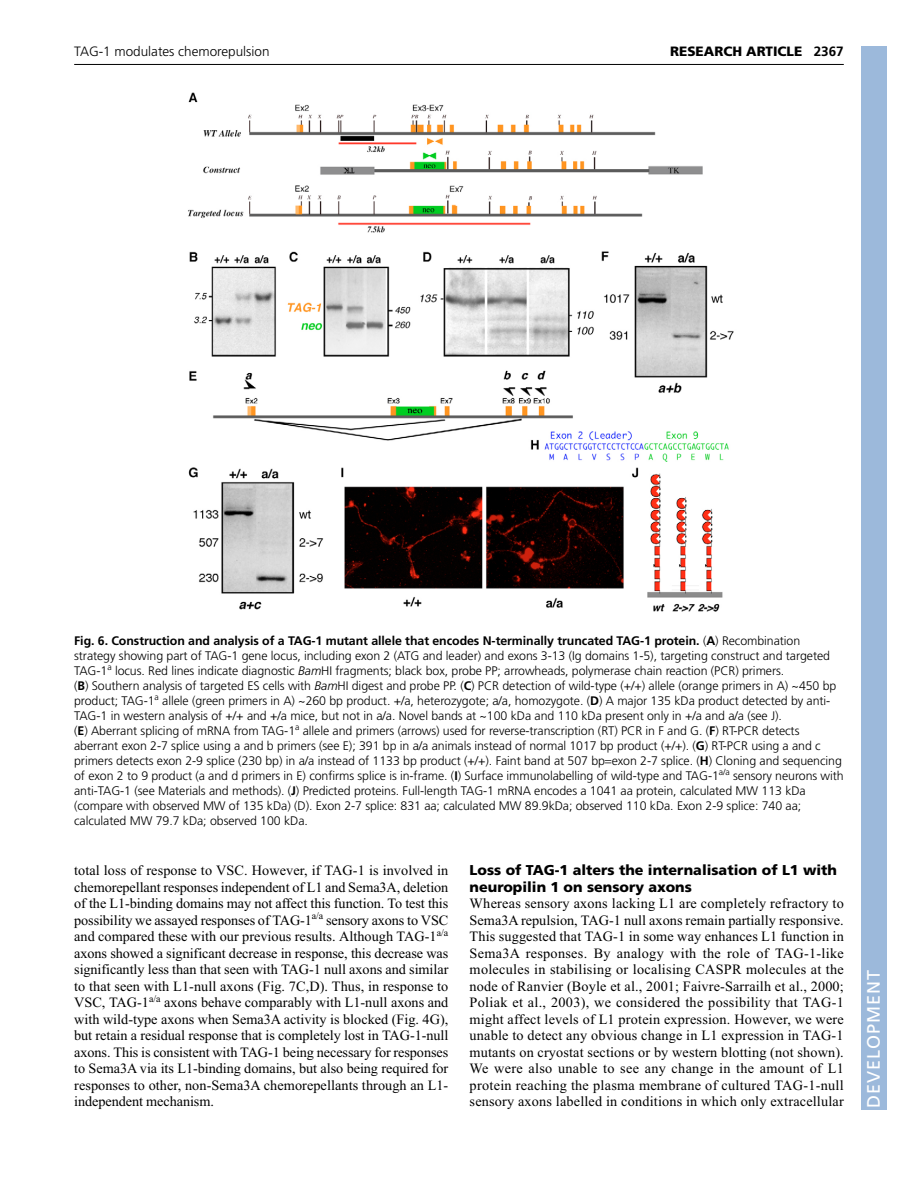
<style>
.page{position:relative;width:918px;height:1188px;background:#fff}
.page>*{position:absolute;margin:0;border:0;box-sizing:border-box;transform-origin:0 0}
.t1{font:18px "Frutiger LT Std";letter-spacing:.055em;color:#fff}
.t2{font:14.25px/16.5px "Times New Roman";letter-spacing:.01em;color:#000;text-align:justify}
.t3{font:900 14.25px/16.5px "Frutiger LT Std";color:#000}
.t4{font:300 13.5px "Frutiger LT Std";color:#000}
.t5{font:900 13.5px "Frutiger LT Std";color:#000}
.t6{font:300 12.3px/15px "Frutiger LT Std";letter-spacing:-.005em;color:#000}
.s1{font-weight:700}
.s2{font-style:italic}
</style>
<div class="page">
<hr style="left:74px;top:64px;width:770px;height:1px;background:#000">
<img style="left:188px;top:92px;width:546px;height:520px">
<div style="left:861px;top:46px;width:25px;height:1064px;background:#9cb9db"></div>
<p class="t4" style="left:74px;top:46px;width:197px">TAG-1 modulates chemorepulsion</p>
<p class="t5" style="left:670px;top:46px;width:175px">RESEARCH ARTICLE <span class="s1">2367</span></p>
<p class="t6" style="left:74px;top:634px;width:771px"><span class="s1">Fig. 6. Construction and analysis of a TAG-1 mutant allele that encodes N-terminally truncated TAG-1 protein.</span> (<span class="s1">A</span>) Recombination strategy showing part of TAG-1 gene locus, including exon 2 (ATG and leader) and exons 3-13 (Ig domains 1-5), targeting construct and targeted TAG-1<sup>a</sup> locus. Red lines indicate diagnostic <span class="s2">Bam</span>HI fragments; black box, probe PP; arrowheads, polymerase chain reaction (PCR) primers.<br>(<span class="s1">B</span>) Southern analysis of targeted ES cells with <span class="s2">Bam</span>HI digest and probe PP. (<span class="s1">C</span>) PCR detection of wild-type (+/+) allele (orange primers in A) ~450 bp product; TAG-1<sup>a</sup> allele (green primers in A) ~260 bp product. +/a, heterozygote; a/a, homozygote. (<span class="s1">D</span>) A major 135 kDa product detected by anti-TAG-1 in western analysis of +/+ and +/a mice, but not in a/a. Novel bands at ~100 kDa and 110 kDa present only in +/a and a/a (see J).<br>(<span class="s1">E</span>) Aberrant splicing of mRNA from TAG-1<sup>a</sup> allele and primers (arrows) used for reverse-transcription (RT) PCR in F and G. (<span class="s1">F</span>) RT-PCR detects aberrant exon 2-7 splice using a and b primers (see E); 391 bp in a/a animals instead of normal 1017 bp product (+/+). (<span class="s1">G</span>) RT-PCR using a and c primers detects exon 2-9 splice (230 bp) in a/a instead of 1133 bp product (+/+). Faint band at 507 bp exon 2-7 splice. (<span class="s1">H</span>) Cloning and sequencing of exon 2 to 9 product (a and d primers in E) confirms splice is in-frame. (<span class="s1">I</span>) Surface immunolabelling of wild-type and TAG-1<sup>a/a</sup> sensory neurons with anti-TAG-1 (see Materials and methods). (<span class="s1">J</span>) Predicted proteins. Full-length TAG-1 mRNA encodes a 1041 aa protein, calculated MW 113 kDa (compare with observed MW of 135 kDa) (D). Exon 2-7 splice: 831 aa; calculated MW 89.9kDa; observed 110 kDa. Exon 2-9 splice: 740 aa; calculated MW 79.7 kDa; observed 100 kDa.</p>
<p class="t2" style="left:74px;top:864px;width:376px">total loss of response to VSC. However, if TAG-1 is involved in chemorepellant responses independent of L1 and Sema3A, deletion of the L1-binding domains may not affect this function. To test this possibility we assayed responses of TAG-1<sup>a/a</sup> sensory axons to VSC and compared these with our previous results. Although TAG-1<sup>a/a </sup>axons showed a significant decrease in response, this decrease was significantly less than that seen with TAG-1 null axons and similar to that seen with L1-null axons (Fig. 7C,D). Thus, in response to VSC, TAG-1<sup>a/a</sup> axons behave comparably with L1-null axons and with wild-type axons when Sema3A activity is blocked (Fig. 4G), but retain a residual response that is completely lost in TAG-1-null axons. This is consistent with TAG-1 being necessary for responses to Sema3A via its L1-binding domains, but also being required for responses to other, non-Sema3A chemorepellants through an L1- independent mechanism.</p>
<p class="t3" style="left:470px;top:863px;width:369px">Loss of TAG-1 alters the internalisation of L1 with neuropilin 1 on sensory axons</p>
<p class="t2" style="left:470px;top:897px;width:376px">Whereas sensory axons lacking L1 are completely refractory to Sema3A repulsion, TAG-1 null axons remain partially responsive.<br>This suggested that TAG-1 in some way enhances L1 function in Sema3A responses. By analogy with the role of TAG-1-like molecules in stabilising or localising CASPR molecules at the node of Ranvier (Boyle et al., 2001; Faivre-Sarrailh et al., 2000; Poliak et al., 2003), we considered the possibility that TAG-1 might affect levels of L1 protein expression. However, we were unable to detect any obvious change in L1 expression in TAG-1 mutants on cryostat sections or by western blotting (not shown).<br>We were also unable to see any change in the amount of L1 protein reaching the plasma membrane of cultured TAG-1-null sensory axons labelled in conditions in which only extracellular</p>
<p class="t1" style="left:863px;top:1108px;width:140px;rotate:-90deg">DEVELOPMENT</p>
</div>
